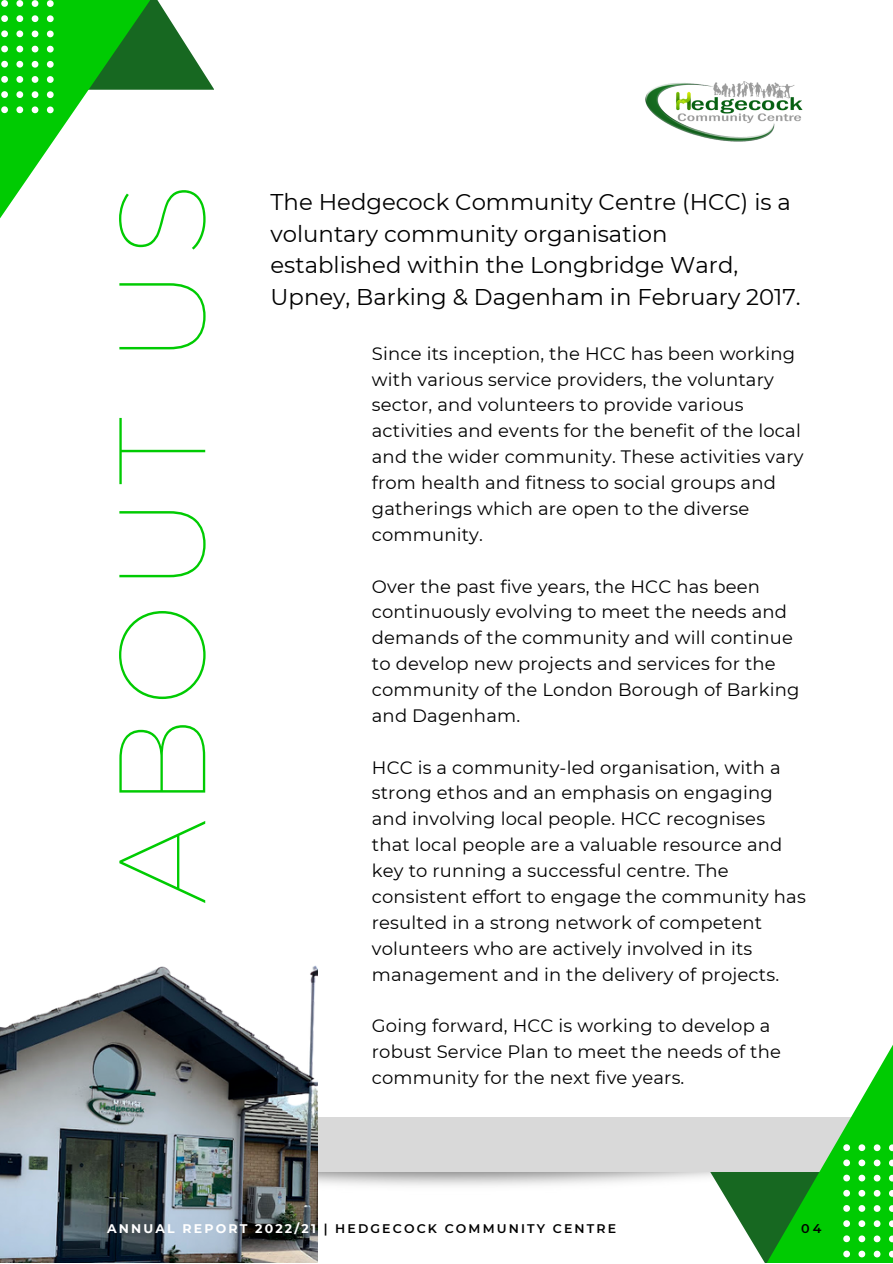
<style>
.page{position:relative;width:893px;height:1264px;background:#fff}
.page>*{position:absolute;margin:0;border:0;box-sizing:border-box;transform-origin:0 0}
.t1{font:100 122.55px "Montserrat";letter-spacing:.09em;color:#00cb02}
.t2{font:22.8px/31.5px "Montserrat";color:#000}
.t3{font:18px/25.8px "Montserrat";letter-spacing:.01em;color:#000}
.t4{font:600 12.75px "Montserrat";color:#000}
.t5{font:600 12.45px "Montserrat";letter-spacing:.17em;color:#000}
.s1{font-weight:700;color:#fff}
</style>
<div class="page">
<img style="left:317px;top:1171px;width:384px;height:23px">
<div style="left:0;top:1117px;width:892px;height:54px;background:#d9d9d9"></div>
<svg style="left:835px;top:1046px;width:57px;height:98px"></svg>
<svg style="left:701px;top:1144px;width:191px;height:118px"></svg>
<img style="left:0;top:965px;width:317px;height:297px">
<svg style="left:203px;top:72px;width:11px;height:18px"></svg>
<svg style="left:0;top:0;width:203px;height:219px"></svg>
<svg style="left:1px;top:0;width:7px;height:7px"></svg>
<svg style="left:1px;top:15px;width:7px;height:7px"></svg>
<svg style="left:1px;top:30px;width:7px;height:7px"></svg>
<svg style="left:1px;top:46px;width:7px;height:6px"></svg>
<svg style="left:1px;top:61px;width:7px;height:7px"></svg>
<svg style="left:1px;top:76px;width:7px;height:7px"></svg>
<svg style="left:1px;top:91px;width:7px;height:7px"></svg>
<svg style="left:1px;top:106px;width:7px;height:7px"></svg>
<svg style="left:16px;top:0;width:7px;height:7px"></svg>
<svg style="left:16px;top:15px;width:7px;height:7px"></svg>
<svg style="left:16px;top:30px;width:7px;height:7px"></svg>
<svg style="left:16px;top:46px;width:7px;height:6px"></svg>
<svg style="left:16px;top:61px;width:7px;height:7px"></svg>
<svg style="left:16px;top:76px;width:7px;height:7px"></svg>
<svg style="left:16px;top:91px;width:7px;height:7px"></svg>
<svg style="left:16px;top:106px;width:7px;height:7px"></svg>
<svg style="left:32px;top:0;width:6px;height:7px"></svg>
<svg style="left:32px;top:15px;width:6px;height:7px"></svg>
<svg style="left:32px;top:31px;width:6px;height:6px"></svg>
<svg style="left:32px;top:46px;width:6px;height:6px"></svg>
<svg style="left:32px;top:61px;width:6px;height:7px"></svg>
<svg style="left:32px;top:76px;width:6px;height:7px"></svg>
<svg style="left:32px;top:91px;width:6px;height:7px"></svg>
<svg style="left:32px;top:106px;width:6px;height:7px"></svg>
<svg style="left:47px;top:0;width:7px;height:7px"></svg>
<svg style="left:47px;top:15px;width:7px;height:7px"></svg>
<svg style="left:47px;top:31px;width:7px;height:6px"></svg>
<svg style="left:47px;top:46px;width:7px;height:6px"></svg>
<svg style="left:47px;top:61px;width:7px;height:7px"></svg>
<svg style="left:47px;top:76px;width:7px;height:7px"></svg>
<svg style="left:47px;top:91px;width:7px;height:7px"></svg>
<svg style="left:47px;top:106px;width:7px;height:7px"></svg>
<img style="left:645px;top:81px;width:158px;height:61px">
<h1 class="t1" style="left:86px;top:904px;width:722px;rotate:-90deg">ABOUT US</h1>
<p class="t2" style="left:270px;top:186px;width:531px">The Hedgecock Community Centre (HCC) is a voluntary community organisation established within the Longbridge Ward, Upney, Barking &amp; Dagenham in February 2017.</p>
<p class="t3" style="left:372px;top:340px;width:433px">Since its inception, the HCC has been working with various service providers, the voluntary sector, and volunteers to provide various activities and events for the benefit of the local and the wider community. These activities vary from health and fitness to social groups and gatherings which are open to the diverse community.</p>
<p class="t3" style="left:372px;top:573px;width:429px">Over the past five years, the HCC has been continuously evolving to meet the needs and demands of the community and will continue to develop new projects and services for the community of the London Borough of Barking and Dagenham.</p>
<p class="t3" style="left:372px;top:754px;width:435px">HCC is a community-led organisation, with a strong ethos and an emphasis on engaging and involving local people. HCC recognises that local people are a valuable resource and key to running a successful centre. The consistent effort to engage the community has resulted in a strong network of competent volunteers who are actively involved in its management and in the delivery of projects.</p>
<p class="t3" style="left:372px;top:1012px;width:410px">Going forward, HCC is working to develop a robust Service Plan to meet the needs of the community for the next five years.</p>
<p class="t5" style="left:107px;top:1220px;width:510px"><span class="s1">ANNUAL REPORT 2022/21</span> | HEDGECOCK COMMUNITY CENTRE</p>
<p class="t4" style="left:801px;top:1220px;width:22px">04</p>
</div>
